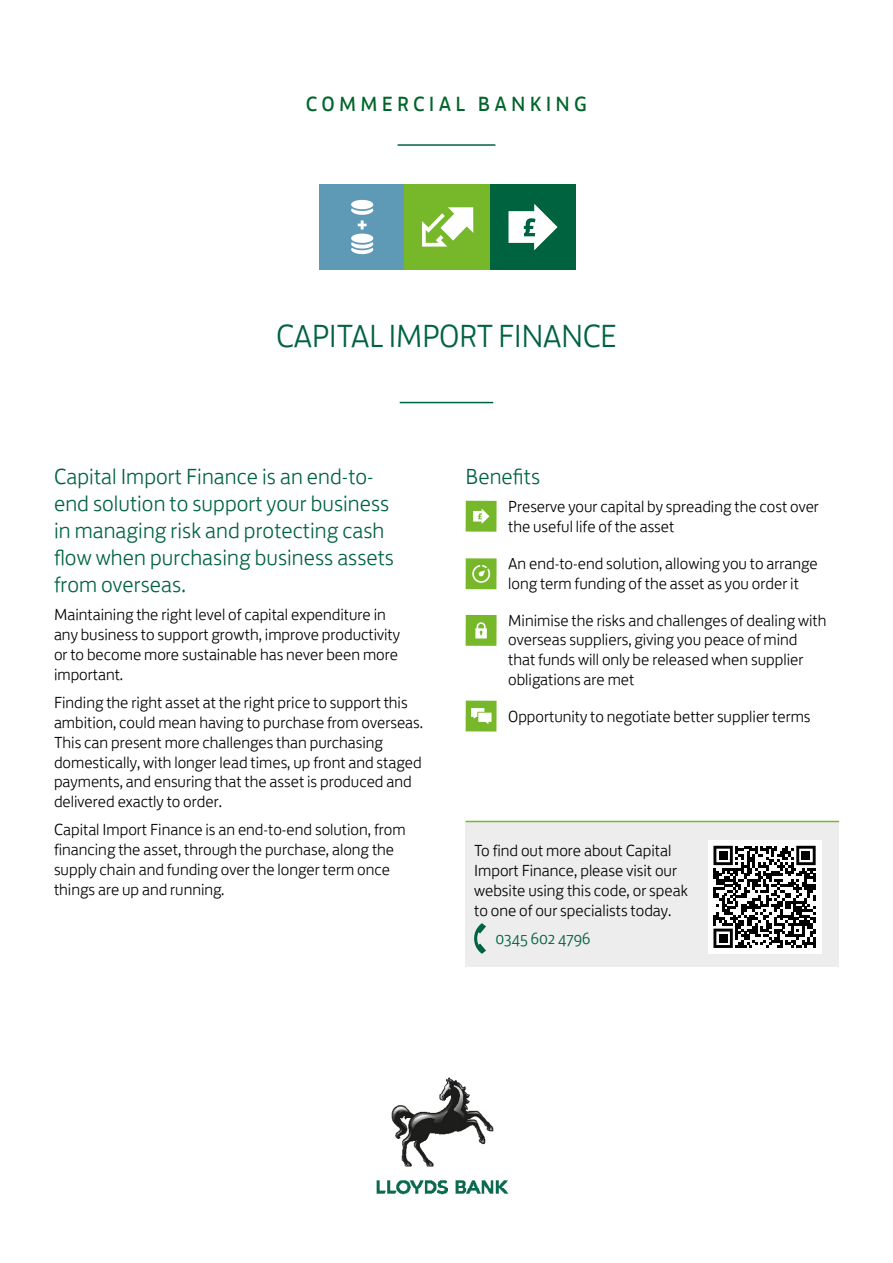
<style>
.page{position:relative;width:893px;height:1263px;background:#fff}
.page>*{position:absolute;margin:0;border:0;box-sizing:border-box;transform-origin:0 0}
.t1{font:300 33px "Lloyds Bank Jack";letter-spacing:-.02em;color:#006340}
.t2{font:300 22.5px/27px "Lloyds Bank Jack";letter-spacing:.005em;color:#006340}
.t3{font:21.15px "Lloyds Bank Jack";letter-spacing:.2em;color:#00652a}
.t4{font:300 16.5px/19.8px "Lloyds Bank Jack";color:#000}
.t5{font:300 16.5px "Lloyds Bank Jack";color:#006340}
</style>
<div class="page">
<img style="left:376px;top:1077px;width:133px;height:118px">
<hr style="left:400px;top:402px;width:93px;height:1px;background:#006340">
<hr style="left:398px;top:144px;width:97px;height:2px;background:#006340">
<div style="left:319px;top:184px;width:85px;height:85px;background:#5e9ab6"></div>
<div style="left:404px;top:184px;width:86px;height:85px;background:#76b82a"></div>
<div style="left:490px;top:184px;width:85px;height:85px;background:#006340"></div>
<div style="left:466px;top:821px;width:373px;height:145px;background:#ededed"></div>
<hr style="left:466px;top:821px;width:373px;height:1px;background:#76b82a">
<div style="left:708px;top:840px;width:113px;height:113px;background:#fff"></div>
<svg style="left:713px;top:846px;width:103px;height:102px"></svg>
<div style="left:719px;top:851px;width:8px;height:8px;background:#000"></div>
<div style="left:802px;top:851px;width:8px;height:8px;background:#000"></div>
<div style="left:719px;top:934px;width:8px;height:8px;background:#000"></div>
<svg style="left:351px;top:200px;width:23px;height:55px"></svg>
<svg style="left:508px;top:204px;width:49px;height:46px"></svg>
<svg style="left:422px;top:207px;width:51px;height:40px"></svg>
<div style="left:466px;top:615px;width:31px;height:31px;background:#76b82a"></div>
<svg style="left:475px;top:622px;width:12px;height:16px"></svg>
<div style="left:466px;top:701px;width:31px;height:30px;background:#76b82a"></div>
<svg style="left:471px;top:708px;width:20px;height:16px"></svg>
<div style="left:466px;top:501px;width:31px;height:31px;background:#76b82a"></div>
<svg style="left:473px;top:508px;width:16px;height:16px"></svg>
<div style="left:466px;top:558px;width:31px;height:31px;background:#76b82a"></div>
<svg style="left:472px;top:565px;width:18px;height:18px"></svg>
<svg style="left:474px;top:923px;width:12px;height:31px"></svg>
<p class="t3" style="left:306px;top:87px;width:283px">COMMERCIAL BANKING</p>
<h1 class="t1" style="left:276px;top:310px;width:342px">CAPITAL IMPORT FINANCE</h1>
<h2 class="t2" style="left:54px;top:461px;width:341px">Capital Import Finance is an end-to&shy;end solution to support your business in managing risk and protecting cash flow when purchasing business assets from overseas.</h2>
<p class="t4" style="left:54px;top:603px;width:348px">Maintaining the right level of capital expenditure in any business to support growth, improve productivity or to become more sustainable has never been more important.</p>
<p class="t4" style="left:54px;top:691px;width:371px">Finding the right asset at the right price to support this ambition, could mean having to purchase from overseas.<br>This can present more challenges than purchasing domestically, with longer lead times, up front and staged payments, and ensuring that the asset is produced and delivered exactly to order.</p>
<p class="t4" style="left:54px;top:818px;width:353px">Capital Import Finance is an end-to-end solution, from financing the asset, through the purchase, along the supply chain and funding over the longer term once things are up and running.</p>
<h2 class="t2" style="left:466px;top:461px;width:76px">Benefits</h2>
<p class="t4" style="left:508px;top:495px;width:312px">Preserve your capital by spreading the cost over the useful life of the asset</p>
<p class="t4" style="left:508px;top:552px;width:311px">An end-to-end solution, allowing you to arrange long term funding of the asset as you order it</p>
<p class="t4" style="left:508px;top:608px;width:320px">Minimise the risks and challenges of dealing with overseas suppliers, giving you peace of mind that funds will only be released when supplier obligations are met</p>
<p class="t4" style="left:508px;top:705px;width:304px">Opportunity to negotiate better supplier terms</p>
<p class="t4" style="left:474px;top:839px;width:215px">To find out more about Capital<br>Import Finance, please visit our website using this code, or speak to one of our specialists today.</p>
<p class="t5" style="left:495px;top:925px;width:96px">0345 602 4796</p>
</div>
